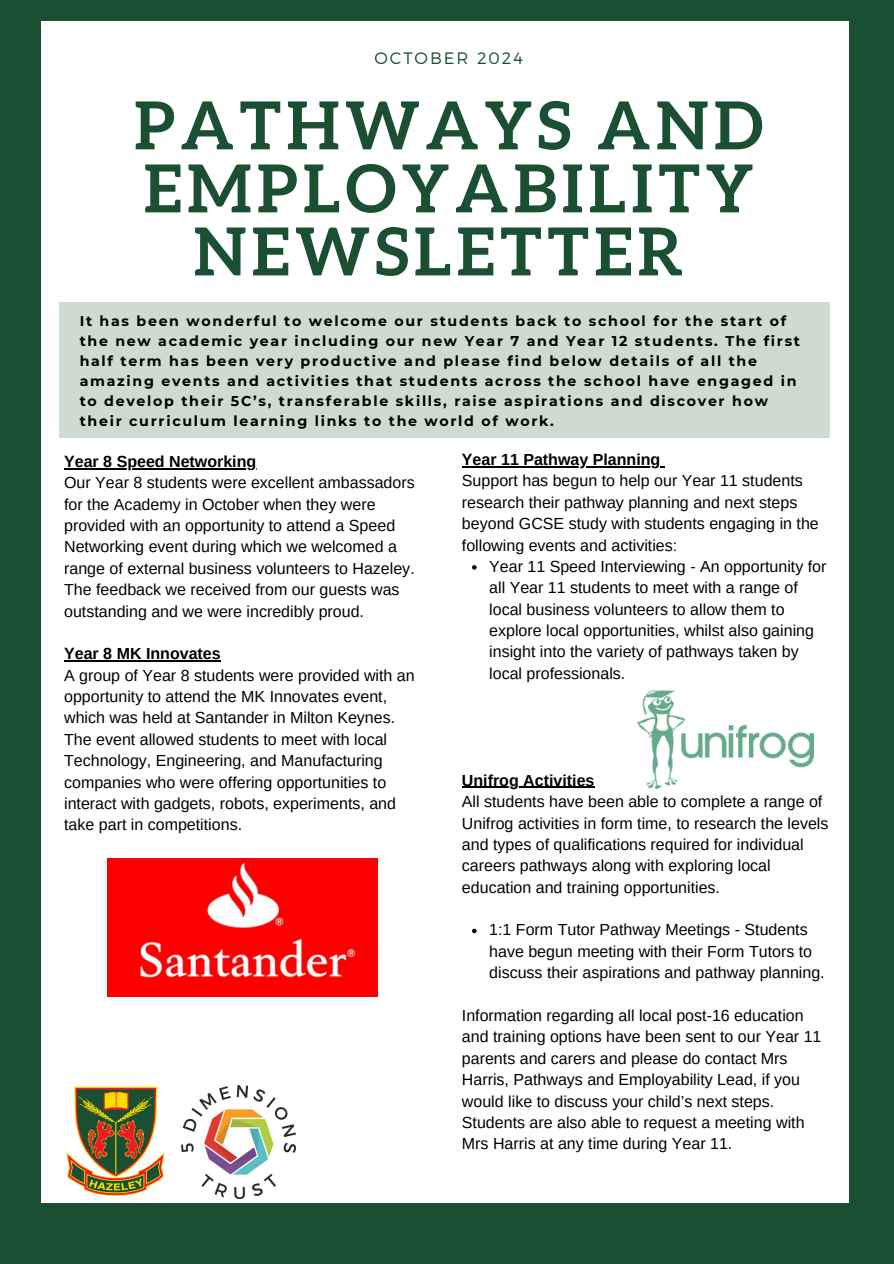
<style>
.page{position:relative;width:894px;height:1264px;background:#fff}
.page>*{position:absolute;margin:0;border:0;box-sizing:border-box;transform-origin:0 0}
.t1{font:700 66.15px/63px "Aleo";letter-spacing:.08em;color:#1b4f31;text-align:center}
.t2{font:300 16.5px "Montserrat";letter-spacing:.12em;color:#1b4f31}
.t3{font:16.05px/21.3px "Arimo";color:#000}
.t4{font:700 14.25px/20px "Montserrat";letter-spacing:.12em;color:#000}
.s1{font-weight:700}
</style>
<div class="page">
<div style="left:0;top:0;width:893px;height:1263px;background:#1b4f31"></div>
<div style="left:41px;top:21px;width:807px;height:1181px;background:#fff"></div>
<div style="left:60px;top:302px;width:769px;height:135px;background:#cddbd3"></div>
<img style="left:181px;top:1085px;width:114px;height:113px">
<img style="left:66px;top:1086px;width:99px;height:110px">
<img style="left:107px;top:858px;width:270px;height:138px">
<img style="left:637px;top:690px;width:176px;height:98px">
<hr style="left:64px;top:468px;width:192px;height:1px;background:#000">
<hr style="left:64px;top:660px;width:157px;height:1px;background:#000">
<hr style="left:462px;top:466px;width:198px;height:1px;background:#000">
<svg style="left:472px;top:565px;width:4px;height:4px"></svg>
<hr style="left:462px;top:786px;width:132px;height:2px;background:#000">
<svg style="left:472px;top:928px;width:4px;height:5px"></svg>
<p class="t2" style="left:374px;top:47px;width:150px">OCTOBER 2024</p>
<h2 class="t1" style="left:134px;top:93px;width:630px">PATHWAYS AND<br>EMPLOYABILITY<br>NEWSLETTER</h2>
<p class="t4" style="left:80px;top:311px;width:721px">It has been wonderful to welcome our students back to school for the start of the new academic year including our new Year 7 and Year 12 students. The first half term has been very productive and please find below details of all the amazing events and activities that students across the school have engaged in to develop their 5C’s, transferable skills, raise aspirations and discover how their curriculum learning links to the world of work.</p>
<h3 class="t3" style="left:462px;top:449px;width:358px"><span class="s1">Year 11 Pathway Planning<br></span>Support has begun to help our Year 11 students research their pathway planning and next steps beyond GCSE study with students engaging in the following events and activities:</h3>
<p class="t3" style="left:489px;top:555px;width:339px">Year 11 Speed Interviewing - An opportunity for all Year 11 students to meet with a range of local business volunteers to allow them to explore local opportunities, whilst also gaining insight into the variety of pathways taken by local professionals.</p>
<p class="t3" style="left:64px;top:450px;width:352px"><span class="s1">Year 8 Speed Networking<br></span>Our Year 8 students were excellent ambassadors for the Academy in October when they were provided with an opportunity to attend a Speed Networking event during which we welcomed a range of external business volunteers to Hazeley.<br>The feedback we received from our guests was outstanding and we were incredibly proud.</p>
<h3 class="t3" style="left:64px;top:643px;width:352px"><span class="s1">Year 8 MK Innovates<br></span>A group of Year 8 students were provided with an opportunity to attend the MK Innovates event, which was held at Santander in Milton Keynes.<br>The event allowed students to meet with local Technology, Engineering, and Manufacturing companies who were offering opportunities to interact with gadgets, robots, experiments, and take part in competitions.</h3>
<h3 class="t3" style="left:462px;top:769px;width:368px"><span class="s1">Unifrog Activities<br></span>All students have been able to complete a range of Unifrog activities in form time, to research the levels and types of qualifications required for individual careers pathways along with exploring local education and training opportunities.</h3>
<p class="t3" style="left:489px;top:919px;width:337px">1:1 Form Tutor Pathway Meetings - Students have begun meeting with their Form Tutors to discuss their aspirations and pathway planning.</p>
<p class="t3" style="left:462px;top:1004px;width:361px">Information regarding all local post-16 education and training options have been sent to our Year 11 parents and carers and please do contact Mrs Harris, Pathways and Employability Lead, if you would like to discuss your child’s next steps.<br>Students are also able to request a meeting with Mrs Harris at any time during Year 11.</p>
</div>
